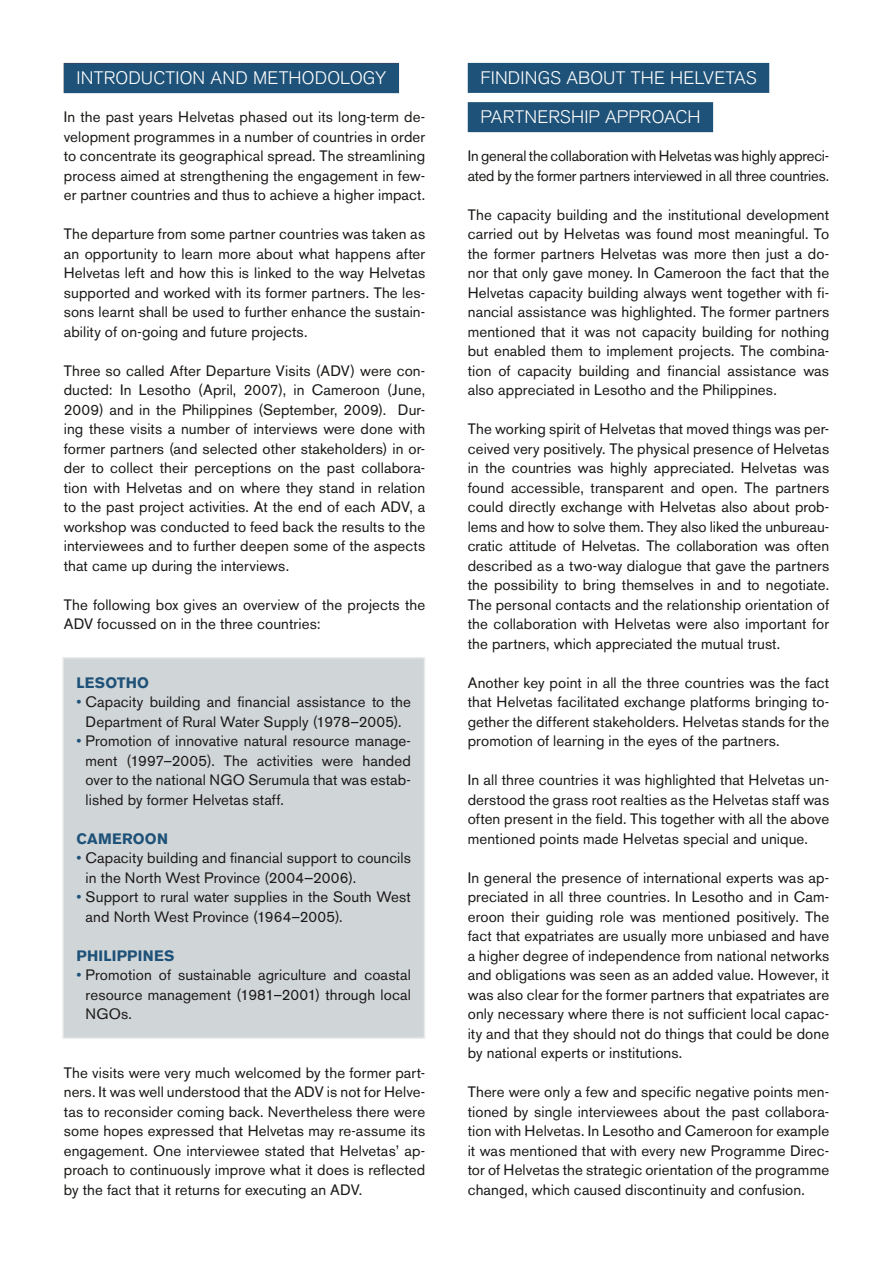
<style>
.page{position:relative;width:893px;height:1263px;background:#fff}
.page>*{position:absolute;margin:0;border:0;box-sizing:border-box;transform-origin:0 0}
.t1{font:300 18px/39px "Akzidenz Grotesk BE";letter-spacing:.01em;color:#fff}
.t2{font:15px/19.5px "Akzidenz Grotesk BE";letter-spacing:.005em;color:#1b1917;text-align:justify}
.t3{font:700 15px "Akzidenz Grotesk BE";letter-spacing:.015em;color:#1f5278}
.s1{color:#1f5278}
</style>
<div class="page">
<div style="left:64px;top:63px;width:335px;height:30px;background:#1f5278"></div>
<div style="left:63px;top:658px;width:361px;height:380px;background:#d0d5d8"></div>
<div style="left:62px;top:657px;width:363px;height:382px;border:2px solid #e8ebec"></div>
<div style="left:468px;top:63px;width:301px;height:30px;background:#1f5278"></div>
<div style="left:468px;top:102px;width:245px;height:30px;background:#1f5278"></div>
<p class="t1" style="left:77px;top:59px;width:311px">INTRODUCTION AND METHODOLOGY</p>
<p class="t2" style="left:64px;top:107px;width:363px">In the past years Helvetas phased out its long-term de&shy;velopment programmes in a number of countries in order to concentrate its geographical spread. The streamlining process aimed at strengthening the engagement in few&shy;er partner countries and thus to achieve a higher impact.</p>
<p class="t2" style="left:64px;top:224px;width:363px">The departure from some partner countries was taken as an opportunity to learn more about what happens after Helvetas left and how this is linked to the way Helvetas supported and worked with its former partners. The les&shy;sons learnt shall be used to further enhance the sustain&shy;ability of on-going and future projects.</p>
<p class="t2" style="left:64px;top:361px;width:363px">Three so called After Departure Visits (ADV) were con&shy;ducted: In Lesotho (April, 2007), in Cameroon (June, 2009) and in the Philippines (September, 2009). Dur&shy;ing these visits a number of interviews were done with former partners (and selected other stakeholders) in or&shy;der to collect their perceptions on the past collabora&shy;tion with Helvetas and on where they stand in relation to the past project activities. At the end of each ADV, a workshop was conducted to feed back the results to the interviewees and to further deepen some of the aspects that came up during the interviews.</p>
<p class="t2" style="left:64px;top:595px;width:363px">The following box gives an overview of the projects the<br>ADV focussed on in the three countries:</p>
<p class="t3" style="left:77px;top:674px;width:74px">LESOTHO</p>
<p class="t2" style="left:77px;top:692px;width:336px;text-align:center"><span class="s1">•</span> Capacity building and financial assistance to the<br>Department of Rural Water Supply (1978–2005).</p>
<p class="t2" style="left:86px;top:731px;width:327px;text-indent:-9px"><span class="s1">•</span> Promotion of innovative natural resource manage&shy;ment (1997–2005). The activities were handed over to the national NGO Serumula that was estab&shy;lished by former Helvetas staff.</p>
<p class="t3" style="left:77px;top:830px;width:93px">CAMEROON</p>
<p class="t2" style="left:86px;top:848px;width:327px;text-indent:-9px"><span class="s1">•</span> Capacity building and financial support to councils in the North West Province (2004—2006).</p>
<p class="t2" style="left:86px;top:887px;width:327px;text-indent:-9px"><span class="s1">•</span> Support to rural water supplies in the South West and North West Province (1964–2005).</p>
<p class="t3" style="left:77px;top:947px;width:100px">PHILIPPINES</p>
<p class="t2" style="left:86px;top:965px;width:327px;text-indent:-9px"><span class="s1">•</span> Promotion of sustainable agriculture and coastal resource management (1981–2001) through local NGOs.</p>
<p class="t2" style="left:64px;top:1063px;width:363px">The visits were very much welcomed by the former part&shy;ners. It was well understood that the ADV is not for Helve&shy;tas to reconsider coming back. Nevertheless there were some hopes expressed that Helvetas may re-assume its engagement. One interviewee stated that Helvetas’ ap&shy;proach to continuously improve what it does is reflected by the fact that it returns for executing an ADV.</p>
<p class="t1" style="left:480px;top:59px;width:278px">FINDINGS ABOUT THE HELVETAS<br>PARTNERSHIP APPROACH</p>
<p class="t2" style="left:468px;top:146px;width:363px">In general the collaboration with Helvetas was highly appreci&shy;ated by the former partners interviewed in all three countries.</p>
<p class="t2" style="left:468px;top:205px;width:363px">The capacity building and the institutional development carried out by Helvetas was found most meaningful. To the former partners Helvetas was more then just a do&shy;nor that only gave money. In Cameroon the fact that the Helvetas capacity building always went together with fi&shy;nancial assistance was highlighted. The former partners mentioned that it was not capacity building for nothing but enabled them to implement projects. The combina&shy;tion of capacity building and financial assistance was also appreciated in Lesotho and the Philippines.</p>
<p class="t2" style="left:468px;top:419px;width:363px">The working spirit of Helvetas that moved things was per&shy;ceived very positively. The physical presence of Helvetas in the countries was highly appreciated. Helvetas was found accessible, transparent and open. The partners could directly exchange with Helvetas also about prob&shy;lems and how to solve them. They also liked the unbureau&shy;cratic attitude of Helvetas. The collaboration was often described as a two-way dialogue that gave the partners the possibility to bring themselves in and to negotiate.<br>The personal contacts and the relationship orientation of the collaboration with Helvetas were also important for the partners, which appreciated the mutual trust.</p>
<p class="t2" style="left:468px;top:673px;width:363px">Another key point in all the three countries was the fact that Helvetas facilitated exchange platforms bringing to&shy;gether the different stakeholders. Helvetas stands for the promotion of learning in the eyes of the partners.</p>
<p class="t2" style="left:468px;top:770px;width:363px">In all three countries it was highlighted that Helvetas un&shy;derstood the grass root realties as the Helvetas staff was often present in the field. This together with all the above mentioned points made Helvetas special and unique.</p>
<p class="t2" style="left:468px;top:868px;width:363px">In general the presence of international experts was ap&shy;preciated in all three countries. In Lesotho and in Cam&shy;eroon their guiding role was mentioned positively. The fact that expatriates are usually more unbiased and have a higher degree of independence from national networks and obligations was seen as an added value. However, it was also clear for the former partners that expatriates are only necessary where there is not sufficient local capac&shy;ity and that they should not do things that could be done by national experts or institutions.</p>
<p class="t2" style="left:468px;top:1082px;width:363px">There were only a few and specific negative points men&shy;tioned by single interviewees about the past collabora&shy;tion with Helvetas. In Lesotho and Cameroon for example it was mentioned that with every new Programme Direc&shy;tor of Helvetas the strategic orientation of the programme changed, which caused discontinuity and confusion.</p>
</div>
